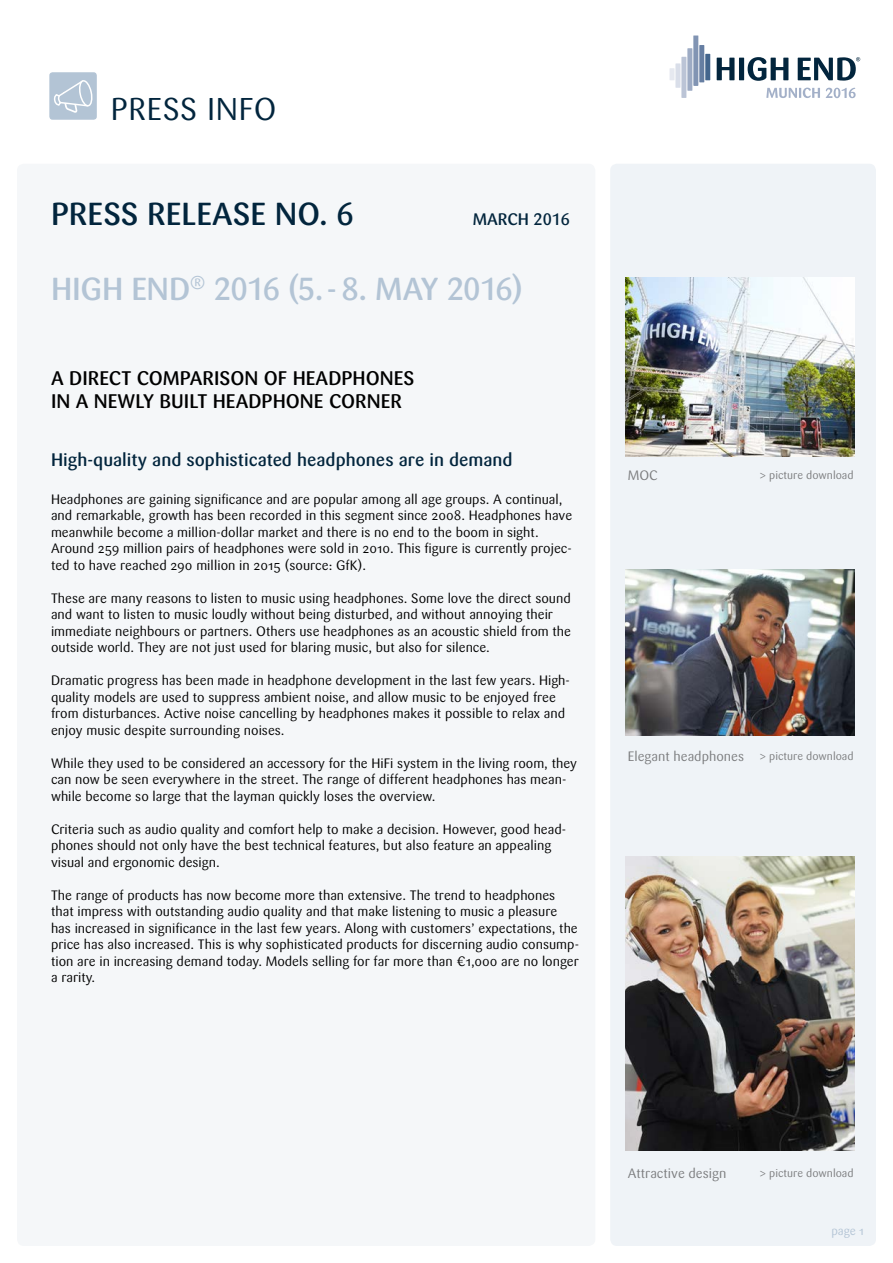
<style>
.page{position:relative;width:893px;height:1263px;background:#fff}
.page>*{position:absolute;margin:0;border:0;box-sizing:border-box;transform-origin:0 0}
.t1{font:31.5px "Sari Medium Caps";letter-spacing:-.025em;color:#b3c4d5}
.t2{font:500 31.5px "Sari";color:#02253d}
.t3{font:31.2px "Sari Regular Caps";letter-spacing:.02em;color:#02253d}
.t4{font:500 19.5px/22.5px "Sari";color:#000}
.t5{font:500 18px "Sari";color:#02253d}
.t6{font:500 16.5px "Sari";color:#02253d}
.t7{font:13.5px/16.5px "Sari";color:#000}
.t8{font:13.5px "Sari";color:#7b7c7e}
.t9{font:12px "Sari";color:#b3c4d5}
.t10{font:11.25px "Sari";color:#7b7c7e}
.s1{font-family:"Sari Medium Caps";font-weight:400}
.s2{font-size:11.25px}
</style>
<div class="page">
<div style="left:610px;top:164px;width:266px;height:1082px;background:#eff3f7;border-radius:7px"></div>
<div style="left:49px;top:72px;width:48px;height:48px;background:#b3c4d5;border-radius:3px"></div>
<svg style="left:52px;top:80px;width:41px;height:40px"></svg>
<div style="left:17px;top:164px;width:578px;height:1082px;background:#f5f7f9;border-radius:7px"></div>
<div style="left:693px;top:35px;width:5px;height:51px;background:#8194b3"></div>
<div style="left:699px;top:45px;width:5px;height:37px;background:#667ea2"></div>
<div style="left:705px;top:54px;width:5px;height:26px;background:#43658d"></div>
<div style="left:687px;top:48px;width:5px;height:43px;background:#9dabc4"></div>
<div style="left:681px;top:57px;width:5px;height:41px;background:#bbc4d6"></div>
<div style="left:675px;top:63px;width:5px;height:25px;background:#d9dee9"></div>
<div style="left:669px;top:68px;width:5px;height:12px;background:#e6e9f0"></div>
<svg style="left:717px;top:57px;width:143px;height:24px"></svg>
<svg style="left:766px;top:88px;width:54px;height:10px"></svg>
<svg style="left:826px;top:88px;width:30px;height:10px"></svg>
<img style="left:626px;top:569px;width:228px;height:166px">
<img style="left:626px;top:278px;width:228px;height:178px">
<img style="left:626px;top:856px;width:228px;height:294px">
<h2 class="t3" style="left:111px;top:91px;width:167px">PRESS INFO</h2>
<h1 class="t2" style="left:51px;top:195px;width:304px">PRESS RELEASE NO. <span class="s1">6</span></h1>
<p class="t6" style="left:473px;top:209px;width:99px">MARCH <span class="s1">2016</span></p>
<h1 class="t1" style="left:51px;top:270px;width:473px">HIGH END<sup>®</sup> 2016 (5.- 8. MAY 2016)</h1>
<h3 class="t4" style="left:51px;top:367px;width:365px">A DIRECT COMPARISON OF HEADPHONES<br>IN A NEWLY BUILT HEADPHONE CORNER</h3>
<h3 class="t5" style="left:51px;top:449px;width:463px">High-quality and sophisticated headphones are in demand</h3>
<p class="t7" style="left:51px;top:491px;width:523px">Headphones are gaining significance and are popular among all age groups. A continual, and remarkable, growth has been recorded in this segment since 2008. Headphones have meanwhile become a million-dollar market and there is no end to the boom in sight.<br>Around 259 million pairs of headphones were sold in 2010. This figure is currently projec&shy;ted to have reached 290 million in 2015 (source: GfK).</p>
<p class="t7" style="left:51px;top:590px;width:521px">These are many reasons to listen to music using headphones. Some love the direct sound and want to listen to music loudly without being disturbed, and without annoying their immediate neighbours or partners. Others use headphones as an acoustic shield from the outside world. They are not just used for blaring music, but also for silence.</p>
<p class="t7" style="left:51px;top:673px;width:520px">Dramatic progress has been made in headphone development in the last few years. High&shy;quality models are used to suppress ambient noise, and allow music to be enjoyed free from disturbances. Active noise cancelling by headphones makes it possible to relax and enjoy music despite surrounding noises.</p>
<p class="t7" style="left:51px;top:755px;width:528px">While they used to be considered an accessory for the HiFi system in the living room, they can now be seen everywhere in the street. The range of different headphones has mean&shy;while become so large that the layman quickly loses the overview.</p>
<p class="t7" style="left:51px;top:821px;width:517px">Criteria such as audio quality and comfort help to make a decision. However, good head&shy;phones should not only have the best technical features, but also feature an appealing visual and ergonomic design.</p>
<p class="t7" style="left:51px;top:887px;width:530px">The range of products has now become more than extensive. The trend to headphones that impress with outstanding audio quality and that make listening to music a pleasure has increased in significance in the last few years. Along with customers’ expectations, the price has also increased. This is why sophisticated products for discerning audio consump&shy;tion are in increasing demand today. Models selling for far more than €1,000 are no longer a rarity.</p>
<p class="t8" style="left:628px;top:467px;width:32px">MOC</p>
<p class="t10" style="left:760px;top:469px;width:95px">&gt; picture download</p>
<p class="t8" style="left:628px;top:748px;width:227px">Elegant headphones <span class="s2">&gt; picture download</span></p>
<p class="t8" style="left:628px;top:1165px;width:100px">Attractive design</p>
<p class="t10" style="left:760px;top:1167px;width:95px">&gt; picture download</p>
<p class="t9" style="left:831px;top:1223px;width:34px">page 1</p>
</div>
